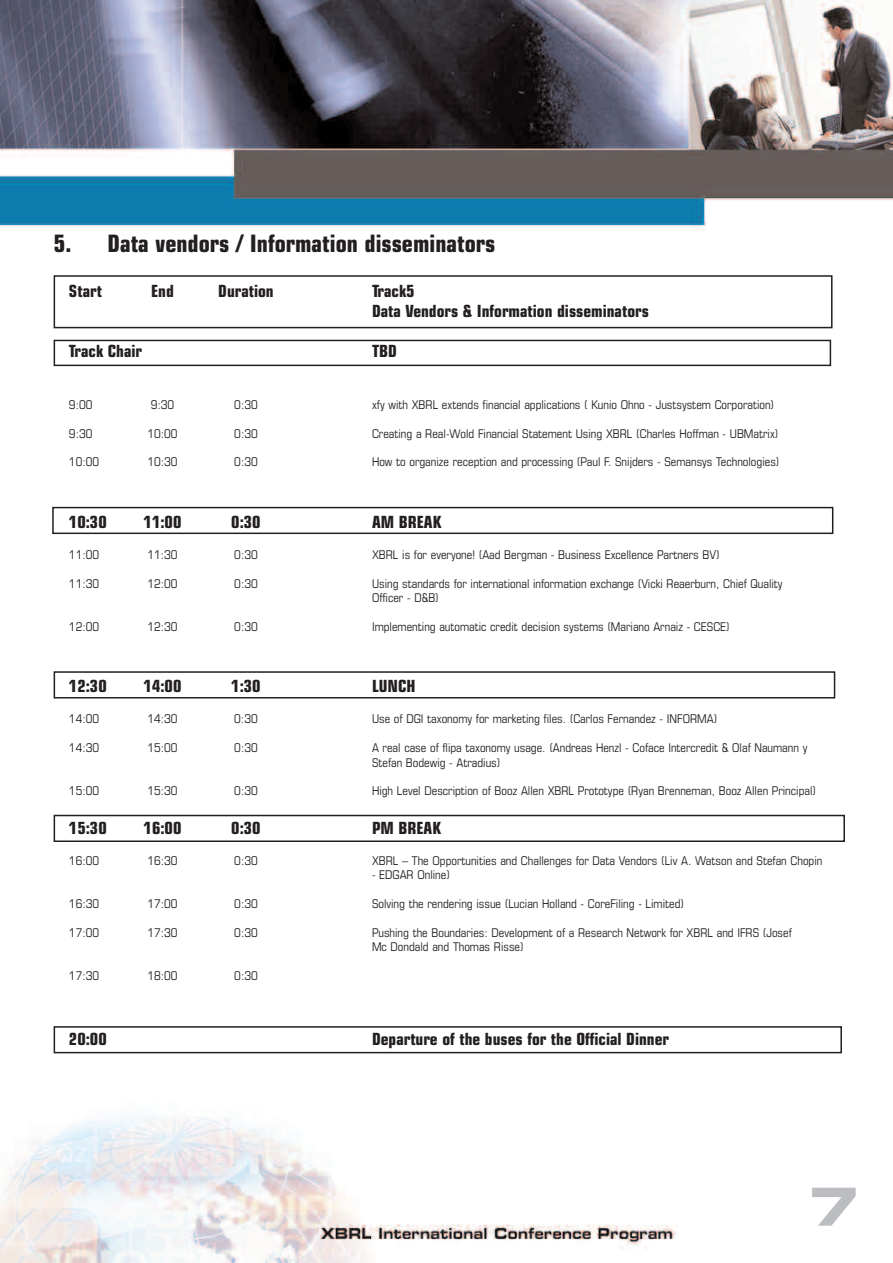
<style>
.page{position:relative;width:893px;height:1263px;background:#fff}
.page>*{position:absolute;margin:0;border:0;box-sizing:border-box;transform-origin:0 0}
.t1{font:52.5px "Eurostile Bold Extended Two";color:#bcbdc0}
.t2{font:700 condensed 24px "Eurostile";color:#231f20}
.t3{font:700 condensed 16.8px/20.1px "Eurostile";color:#231f20}
.t4{font:condensed 12px/14.4px "Eurostile";color:#231f20}
</style>
<div class="page">
<img style="left:0;top:0;width:893px;height:1263px">
<div style="left:808px;top:1188px;width:85px;height:75px;background:#fff"></div>
<div style="left:54px;top:340px;width:777px;height:26px;border:2px solid #231f20"></div>
<div style="left:54px;top:671px;width:781px;height:27px;border:2px solid #231f20"></div>
<div style="left:52px;top:507px;width:781px;height:27px;border:2px solid #231f20"></div>
<div style="left:54px;top:815px;width:791px;height:27px;border:2px solid #231f20"></div>
<div style="left:54px;top:275px;width:778px;height:53px;border:2px solid #231f20"></div>
<div style="left:54px;top:1026px;width:788px;height:27px;border:2px solid #231f20"></div>
<h2 class="t2" style="left:54px;top:234px;width:443px">5. Data vendors / Information disseminators</h2>
<h3 class="t3" style="left:69px;top:282px;width:34px">Start</h3>
<h3 class="t3" style="left:151px;top:282px;width:24px">End</h3>
<h3 class="t3" style="left:218px;top:282px;width:57px">Duration</h3>
<h3 class="t3" style="left:372px;top:282px;width:278px">Track5<br>Data Vendors &amp; Information disseminators</h3>
<h3 class="t3" style="left:69px;top:343px;width:75px">Track Chair</h3>
<h3 class="t3" style="left:372px;top:343px;width:26px">TBD</h3>
<p class="t4" style="left:69px;top:398px;width:25px">9:00</p>
<p class="t4" style="left:151px;top:398px;width:25px">9:30</p>
<p class="t4" style="left:234px;top:398px;width:25px">0:30</p>
<p class="t4" style="left:372px;top:398px;width:404px">xfy with XBRL extends financial applications ( Kunio Ohno - Justsystem Corporation)</p>
<p class="t4" style="left:69px;top:427px;width:25px">9:30</p>
<p class="t4" style="left:147px;top:427px;width:32px">10:00</p>
<p class="t4" style="left:234px;top:427px;width:25px">0:30</p>
<p class="t4" style="left:372px;top:427px;width:408px">Creating a Real-Wold Financial Statement Using XBRL (Charles Hoffman - UBMatrix)</p>
<p class="t4" style="left:69px;top:456px;width:32px">10:00</p>
<p class="t4" style="left:147px;top:456px;width:32px">10:30</p>
<p class="t4" style="left:234px;top:456px;width:25px">0:30</p>
<p class="t4" style="left:372px;top:456px;width:409px">How to organize reception and processing (Paul F. Snijders - Semansys Technologies)</p>
<h3 class="t3" style="left:69px;top:513px;width:39px">10:30</h3>
<h3 class="t3" style="left:144px;top:513px;width:39px">11:00</h3>
<h3 class="t3" style="left:231px;top:513px;width:31px">0:30</h3>
<h3 class="t3" style="left:372px;top:513px;width:71px">AM BREAK</h3>
<p class="t4" style="left:69px;top:548px;width:32px">11:00</p>
<p class="t4" style="left:147px;top:548px;width:32px">11:30</p>
<p class="t4" style="left:234px;top:548px;width:25px">0:30</p>
<p class="t4" style="left:372px;top:548px;width:349px">XBRL is for everyone! (Aad Bergman - Business Excellence Partners BV)</p>
<p class="t4" style="left:69px;top:577px;width:32px">11:30</p>
<p class="t4" style="left:147px;top:577px;width:32px">12:00</p>
<p class="t4" style="left:234px;top:577px;width:25px">0:30</p>
<p class="t4" style="left:372px;top:577px;width:412px">Using standards for international information exchange (Vicki Reaerburn, Chief Quality<br>Officer - D&amp;B)</p>
<p class="t4" style="left:69px;top:620px;width:32px">12:00</p>
<p class="t4" style="left:147px;top:620px;width:32px">12:30</p>
<p class="t4" style="left:234px;top:620px;width:25px">0:30</p>
<p class="t4" style="left:372px;top:620px;width:359px">Implementing automatic credit decision systems (Mariano Arnaiz - CESCE)</p>
<h3 class="t3" style="left:69px;top:678px;width:39px">12:30</h3>
<h3 class="t3" style="left:144px;top:678px;width:39px">14:00</h3>
<h3 class="t3" style="left:231px;top:678px;width:31px">1:30</h3>
<h3 class="t3" style="left:372px;top:678px;width:45px">LUNCH</h3>
<p class="t4" style="left:69px;top:713px;width:32px">14:00</p>
<p class="t4" style="left:147px;top:713px;width:32px">14:30</p>
<p class="t4" style="left:234px;top:713px;width:25px">0:30</p>
<p class="t4" style="left:372px;top:713px;width:347px">Use of DGI taxonomy for marketing files. (Carlos Fernandez - INFORMA)</p>
<p class="t4" style="left:69px;top:742px;width:32px">14:30</p>
<p class="t4" style="left:147px;top:742px;width:32px">15:00</p>
<p class="t4" style="left:234px;top:742px;width:25px">0:30</p>
<p class="t4" style="left:372px;top:742px;width:437px">A real case of flipa taxonomy usage. (Andreas Henzl - Coface Intercredit &amp; Olaf Naumann y<br>Stefan Bodewig - Atradius)</p>
<p class="t4" style="left:69px;top:785px;width:32px">15:00</p>
<p class="t4" style="left:147px;top:785px;width:32px">15:30</p>
<p class="t4" style="left:234px;top:785px;width:25px">0:30</p>
<p class="t4" style="left:372px;top:785px;width:445px">High Level Description of Booz Allen XBRL Prototype (Ryan Brenneman, Booz Allen Principal)</p>
<h3 class="t3" style="left:69px;top:819px;width:39px">15:30</h3>
<h3 class="t3" style="left:144px;top:819px;width:39px">16:00</h3>
<h3 class="t3" style="left:231px;top:819px;width:31px">0:30</h3>
<h3 class="t3" style="left:372px;top:819px;width:71px">PM BREAK</h3>
<p class="t4" style="left:69px;top:854px;width:32px">16:00</p>
<p class="t4" style="left:147px;top:854px;width:32px">16:30</p>
<p class="t4" style="left:234px;top:854px;width:25px">0:30</p>
<p class="t4" style="left:372px;top:854px;width:452px">XBRL – The Opportunities and Challenges for Data Vendors (Liv A. Watson and Stefan Chopin</p>
<p class="t4" style="left:372px;top:868px;width:80px">- EDGAR Online)</p>
<p class="t4" style="left:69px;top:897px;width:32px">16:30</p>
<p class="t4" style="left:147px;top:897px;width:32px">17:00</p>
<p class="t4" style="left:234px;top:897px;width:25px">0:30</p>
<p class="t4" style="left:372px;top:897px;width:314px">Solving the rendering issue (Lucian Holland - CoreFiling - Limited)</p>
<p class="t4" style="left:69px;top:926px;width:32px">17:00</p>
<p class="t4" style="left:147px;top:926px;width:32px">17:30</p>
<p class="t4" style="left:234px;top:926px;width:25px">0:30</p>
<p class="t4" style="left:372px;top:926px;width:421px">Pushing the Boundaries: Development of a Research Network for XBRL and IFRS (Josef<br>Mc Dondald and Thomas Risse)</p>
<p class="t4" style="left:69px;top:970px;width:32px">17:30</p>
<p class="t4" style="left:147px;top:970px;width:32px">18:00</p>
<p class="t4" style="left:234px;top:970px;width:25px">0:30</p>
<h3 class="t3" style="left:69px;top:1030px;width:39px">20:00</h3>
<h3 class="t3" style="left:372px;top:1030px;width:299px">Departure of the buses for the Official Dinner</h3>
<h1 class="t1" style="left:808px;top:1188px;width:53px">7</h1>
</div>
